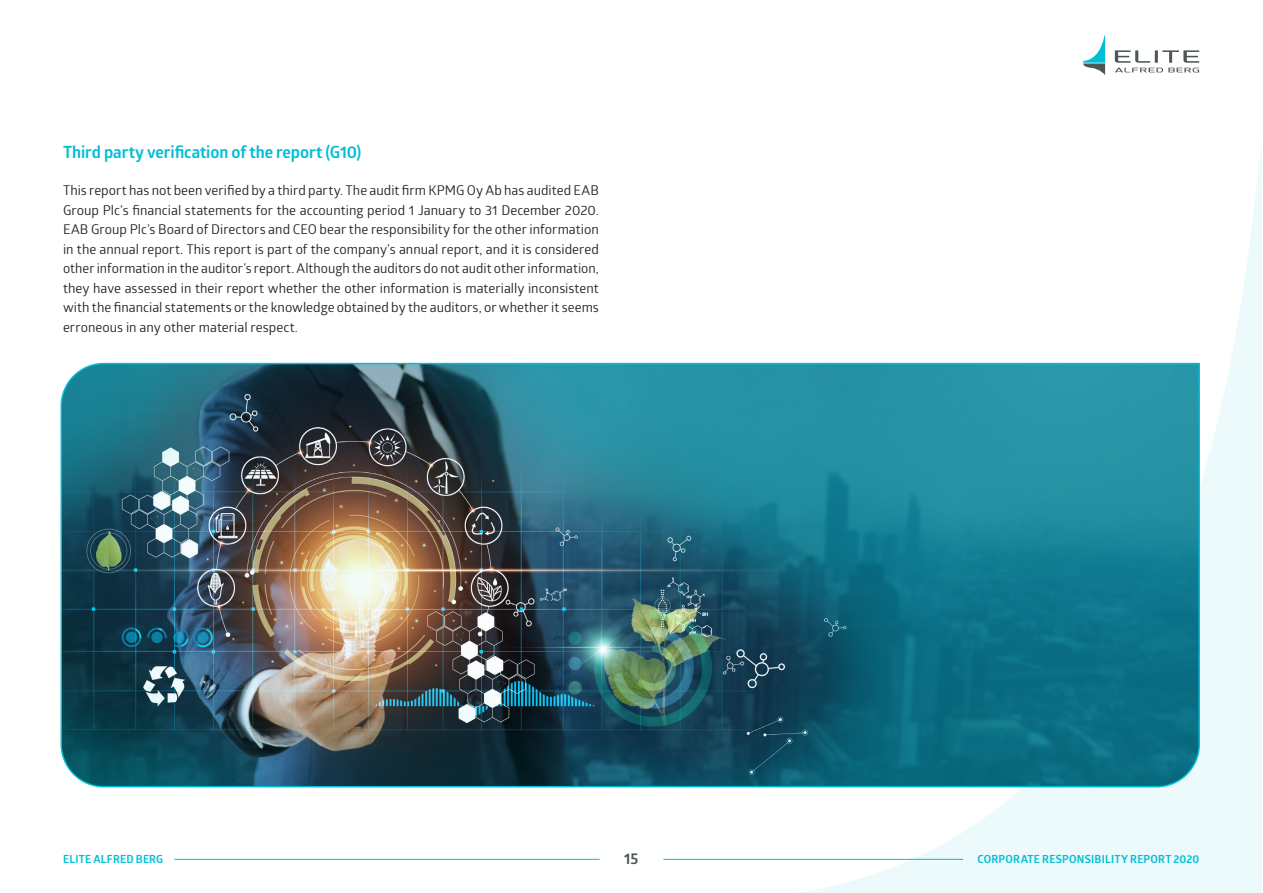
<style>
.page{position:relative;width:1263px;height:893px;background:#fff}
.page>*{position:absolute;margin:0;border:0;box-sizing:border-box;transform-origin:0 0}
.Väliotsikko_2{font:700 16.5px "Glober";letter-spacing:-.005em;color:#00bed6}
.t1{font:700 15px "Glober";color:#4d5758}
.Leipis-perusteksti{font:13.5px/19.5px "Glober";color:#231f20;text-align:justify}
.t2{font:700 10.95px "Glober";letter-spacing:.02em;color:#00bed6}
</style>
<div class="page">
<svg style="left:770px;top:145px;width:492px;height:748px"></svg>
<img style="left:60px;top:362px;width:1141px;height:426px">
<svg style="left:1115px;top:50px;width:84px;height:22px"></svg>
<svg style="left:1083px;top:35px;width:22px;height:40px"></svg>
<hr style="left:174px;top:859px;width:426px;height:1px;background:#00bed6">
<hr style="left:663px;top:859px;width:300px;height:1px;background:#00bed6">
<p class="Väliotsikko_2" style="left:63px;top:141px;width:300px">Third party verification of the report (G10)</p>
<p class="Leipis-perusteksti" style="left:63px;top:180px;width:537px">This report has not been verified by a third party. The audit firm KPMG Oy Ab has audited EAB Group Plc’s financial statements for the accounting period 1 January to 31 December 2020.<br>EAB Group Plc’s Board of Directors and CEO bear the responsibility for the other information in the annual report. This report is part of the company’s annual report, and it is considered other information in the auditor’s report. Although the auditors do not audit other information, they have assessed in their report whether the other information is materially inconsistent with the financial statements or the knowledge obtained by the auditors, or whether it seems erroneous in any other material respect.</p>
<p class="t2" style="left:63px;top:852px;width:102px">ELITE ALFRED BERG</p>
<p class="t1" style="left:624px;top:847px;width:16px">15</p>
<p class="t2" style="left:977px;top:852px;width:223px">CORPORATE RESPONSIBILITY REPORT 2020</p>
</div>
